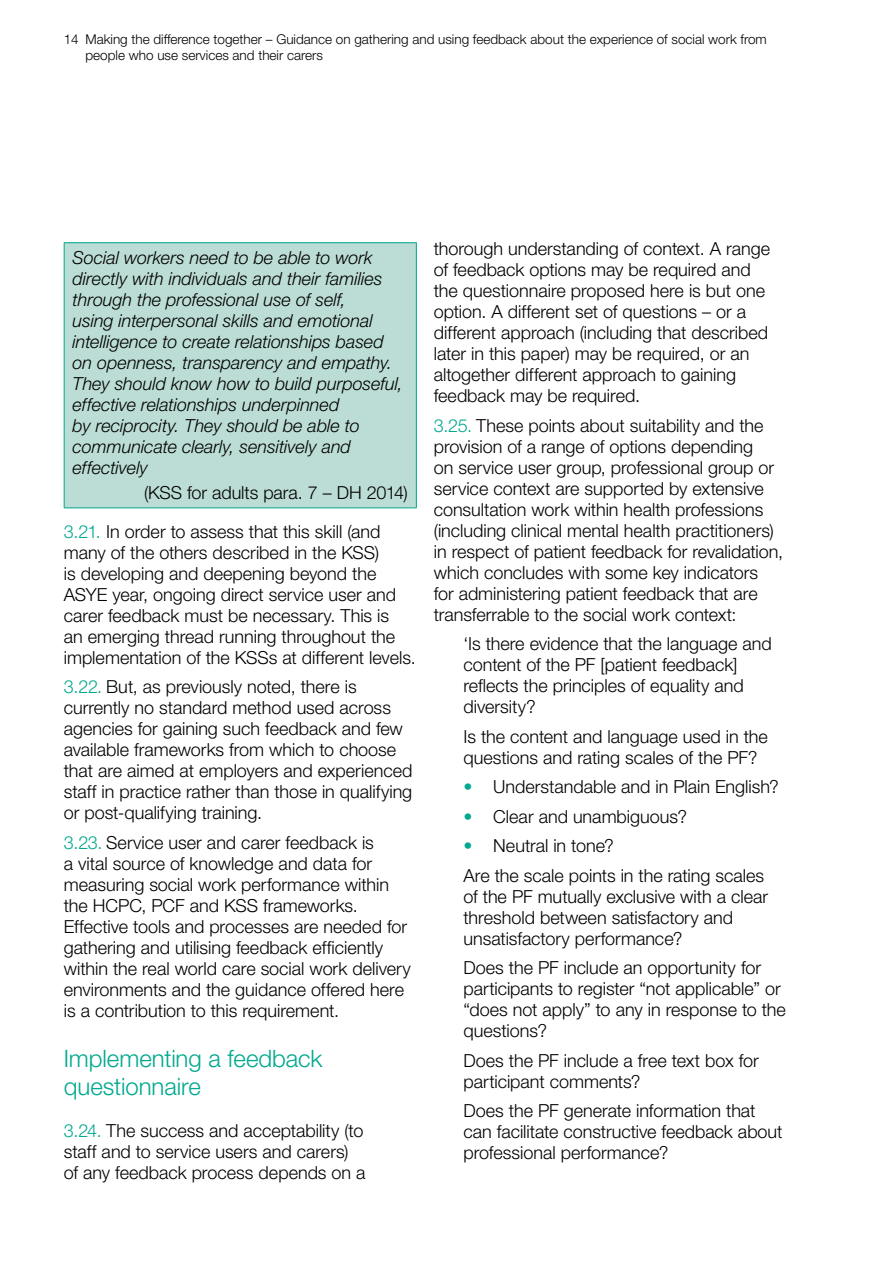
<style>
.page{position:relative;width:893px;height:1263px;background:#fff}
.page>*{position:absolute;margin:0;border:0;box-sizing:border-box;transform-origin:0 0}
.B_Heading{font:300 24px/28.5px "Helvetica Neue LT Std";letter-spacing:-.005em;color:#00a98f}
.Body_No_Numbers{font:300 18px/21px "Helvetica Neue LT Std";color:#000}
.t1{font:italic 300 18px/21px "Helvetica Neue LT Std";letter-spacing:-.005em;color:#000}
.t2{font:300 13.5px/16.5px "Helvetica Neue LT Std";color:#000}
.s1{color:#00a98f}
</style>
<div class="page">
<div style="left:64px;top:243px;width:352px;height:265px;background:#bcddd5"></div>
<hr style="left:64px;top:242px;width:353px;height:1px;background:#00a98f">
<hr style="left:64px;top:243px;width:1px;height:264px;background:#00a98f">
<hr style="left:416px;top:243px;width:1px;height:264px;background:#00a98f">
<hr style="left:64px;top:507px;width:353px;height:1px;background:#00a98f">
<p class="t2" style="left:86px;top:30px;width:683px;text-indent:-22px">14 Making the difference together – Guidance on gathering and using feedback about the experience of social work from people who use services and their carers</p>
<p class="t1" style="left:73px;top:247px;width:332px">Social workers need to be able to work directly with individuals and their families through the professional use of self,<br>using interpersonal skills and emotional intelligence to create relationships based on openness, transparency and empathy.<br>They should know how to build purposeful, effective relationships underpinned<br>by reciprocity. They should be able to communicate clearly, sensitively and effectively</p>
<p class="Body_No_Numbers" style="left:144px;top:482px;width:265px">(KSS for adults para. 7 – DH 2014)</p>
<p class="Body_No_Numbers" style="left:64px;top:520px;width:353px"><span class="s1">3.21.</span> In order to assess that this skill (and many of the others described in the KSS)<br>is developing and deepening beyond the ASYE year, ongoing direct service user and carer feedback must be necessary. This is<br>an emerging thread running throughout the implementation of the KSSs at different levels.</p>
<p class="Body_No_Numbers" style="left:64px;top:676px;width:350px"><span class="s1">3.22.</span> But, as previously noted, there is currently no standard method used across agencies for gaining such feedback and few available frameworks from which to choose that are aimed at employers and experienced staff in practice rather than those in qualifying or post-qualifying training.</p>
<p class="Body_No_Numbers" style="left:64px;top:831px;width:348px"><span class="s1">3.23.</span> Service user and carer feedback is<br>a vital source of knowledge and data for measuring social work performance within the HCPC, PCF and KSS frameworks.<br>Effective tools and processes are needed for gathering and utilising feedback efficiently within the real world care social work delivery environments and the guidance offered here is a contribution to this requirement.</p>
<p class="B_Heading" style="left:64px;top:1043px;width:260px">Implementing a feedback questionnaire</p>
<p class="Body_No_Numbers" style="left:64px;top:1120px;width:303px"><span class="s1">3.24.</span> The success and acceptability (to staff and to service users and carers) of any feedback process depends on a</p>
<p class="Body_No_Numbers" style="left:434px;top:238px;width:338px">thorough understanding of context. A range of feedback options may be required and the questionnaire proposed here is but one option. A different set of questions – or a different approach (including that described later in this paper) may be required, or an altogether different approach to gaining feedback may be required.</p>
<p class="Body_No_Numbers" style="left:434px;top:414px;width:351px"><span class="s1">3.25.</span> These points about suitability and the provision of a range of options depending<br>on service user group, professional group or service context are supported by extensive consultation work within health professions (including clinical mental health practitioners) in respect of patient feedback for revalidation, which concludes with some key indicators<br>for administering patient feedback that are transferrable to the social work context:</p>
<p class="Body_No_Numbers" style="left:463px;top:633px;width:310px">‘Is there evidence that the language and content of the PF [patient feedback] reflects the principles of equality and diversity?</p>
<p class="Body_No_Numbers" style="left:463px;top:726px;width:306px">Is the content and language used in the questions and rating scales of the PF?</p>
<p class="Body_No_Numbers" style="left:463px;top:776px;width:317px"><span class="s1">•</span> Understandable and in Plain English?</p>
<p class="Body_No_Numbers" style="left:463px;top:805px;width:225px"><span class="s1">•</span> Clear and unambiguous?</p>
<p class="Body_No_Numbers" style="left:463px;top:835px;width:152px"><span class="s1">•</span> Neutral in tone?</p>
<p class="Body_No_Numbers" style="left:463px;top:864px;width:306px">Are the scale points in the rating scales of the PF mutually exclusive with a clear threshold between satisfactory and unsatisfactory performance?</p>
<p class="Body_No_Numbers" style="left:463px;top:957px;width:324px">Does the PF include an opportunity for participants to register “not applicable” or “does not apply” to any in response to the questions?</p>
<p class="Body_No_Numbers" style="left:463px;top:1050px;width:297px">Does the PF include a free text box for participant comments?</p>
<p class="Body_No_Numbers" style="left:463px;top:1100px;width:321px">Does the PF generate information that can facilitate constructive feedback about professional performance?</p>
</div>
